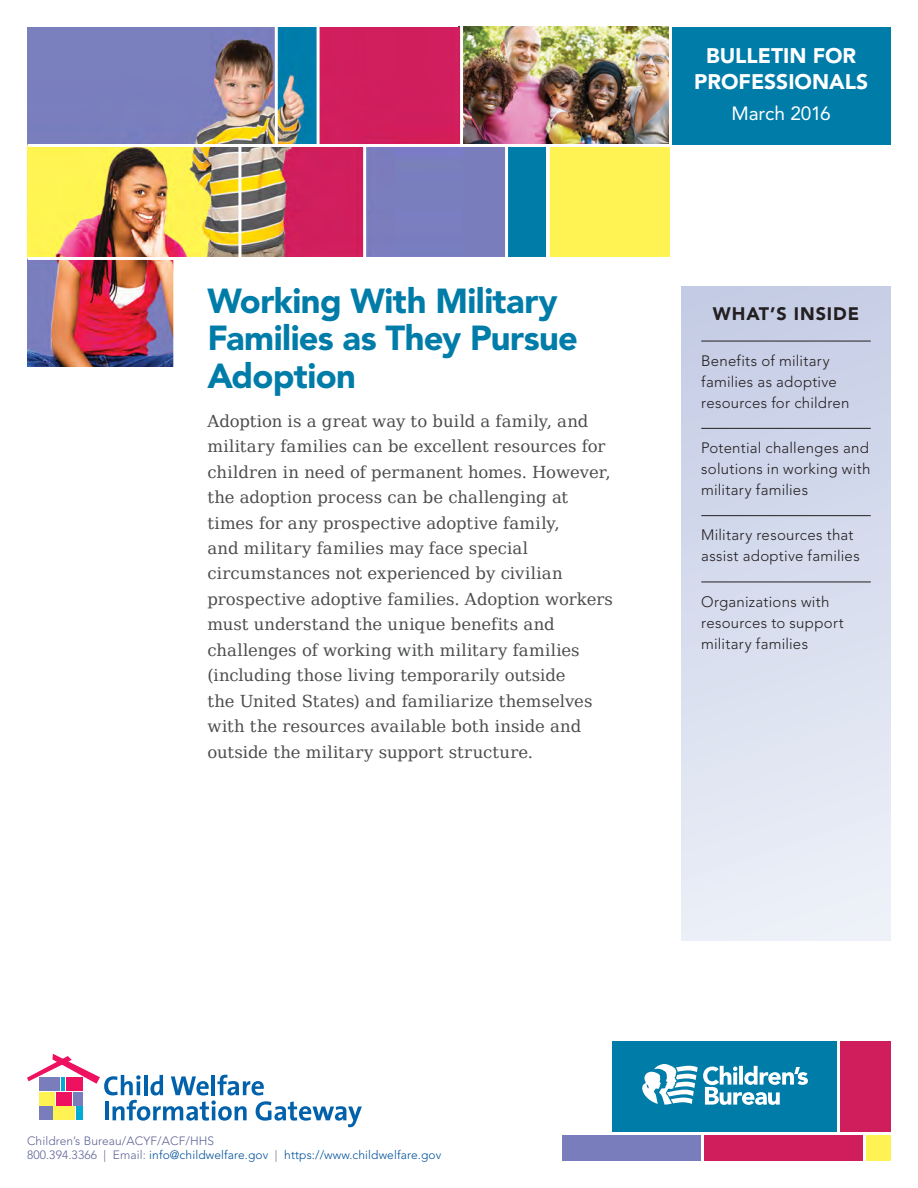
<style>
.page{position:relative;width:918px;height:1188px;background:#fff}
.page>*{position:absolute;margin:0;border:0;box-sizing:border-box;transform-origin:0 0}
.t1{font:900 34.5px/37.5px "Avenir";letter-spacing:-.02em;color:#007ca9}
.t2{font:900 21px/25.2px "Avenir";color:#fff;text-align:center}
.t3{font:19.05px "Avenir";letter-spacing:-.005em;color:#fff}
.t4{font:900 18px "Avenir";letter-spacing:.05em;color:#231f20}
.t5{font:16.5px/25.5px "DejaVu Serif";letter-spacing:.005em;color:#4b4c4d}
.t6{font:300 15px/21px "Avenir";letter-spacing:.015em;color:#231f20}
.t7{font:300 12px/13.5px "Avenir";letter-spacing:.01em;color:#606497}
.s1{color:#01519b}
</style>
<div class="page">
<div style="left:612px;top:1041px;width:225px;height:91px;background:#007ca9"></div>
<div style="left:562px;top:1135px;width:139px;height:26px;background:#7a7dbc"></div>
<div style="left:704px;top:1135px;width:160px;height:26px;background:#d01d5c"></div>
<div style="left:866px;top:1135px;width:25px;height:26px;background:#fff353"></div>
<div style="left:840px;top:1041px;width:51px;height:91px;background:#d01d5c"></div>
<img style="left:28px;top:26px;width:863px;height:341px">
<div style="left:673px;top:27px;width:218px;height:117px;background:#007ca9"></div>
<div style="left:173px;top:258px;width:494px;height:115px;background:#fff"></div>
<hr style="left:863px;top:1134px;width:3px;height:27px;background:#fff">
<svg style="left:27px;top:1054px;width:335px;height:73px"></svg>
<svg style="left:642px;top:1064px;width:166px;height:41px"></svg>
<div style="left:681px;top:286px;width:210px;height:654px;background:linear-gradient(to bottom,#c4cbe4,#edf1f8)"></div>
<hr style="left:701px;top:341px;width:170px;height:1px;background:#231f20">
<hr style="left:701px;top:428px;width:170px;height:1px;background:#231f20">
<hr style="left:701px;top:515px;width:170px;height:1px;background:#231f20">
<hr style="left:701px;top:582px;width:170px;height:1px;background:#231f20">
<h1 class="t1" style="left:207px;top:282px;width:372px">Working With Military<br>Families as They Pursue<br>Adoption</h1>
<p class="t5" style="left:207px;top:406px;width:407px">Adoption is a great way to build a family, and military families can be excellent resources for children in need of permanent homes. However, the adoption process can be challenging at times for any prospective adoptive family,<br>and military families may face special circumstances not experienced by civilian prospective adoptive families. Adoption workers must understand the unique benefits and challenges of working with military families (including those living temporarily outside<br>the United States) and familiarize themselves with the resources available both inside and outside the military support structure.</p>
<p class="t2" style="left:694px;top:43px;width:175px">BULLETIN FOR<br>PROFESSIONALS</p>
<p class="t3" style="left:731px;top:102px;width:101px">March 2016</p>
<p class="t4" style="left:713px;top:303px;width:148px">WHAT’S INSIDE</p>
<p class="t6" style="left:701px;top:350px;width:150px">Benefits of military families as adoptive resources for children</p>
<p class="t6" style="left:701px;top:437px;width:171px;text-align:justify">Potential challenges and solutions in working with military families</p>
<p class="t6" style="left:701px;top:525px;width:160px">Military resources that assist adoptive families</p>
<p class="t6" style="left:701px;top:591px;width:144px">Organizations with resources to support military families</p>
<p class="t7" style="left:27px;top:1134px;width:416px">Children’s Bureau/ACYF/ACF/HHS<br>800.394.3366 | Email: <span class="s1">info@childwelfare.gov</span> | <span class="s1">https://www.childwelfare.gov</span></p>
</div>
